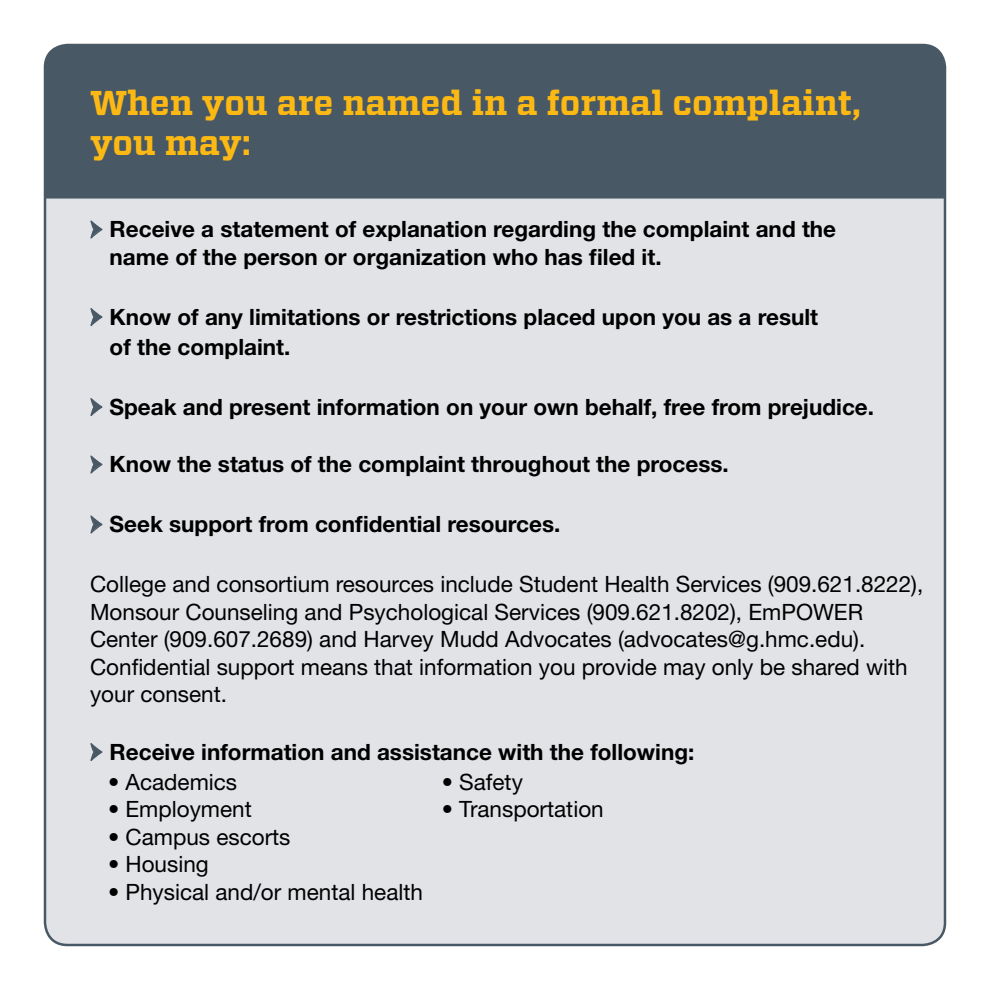
<style>
.page{position:relative;width:990px;height:990px;background:#fff}
.page>*{position:absolute;margin:0;border:0;box-sizing:border-box;transform-origin:0 0}
.t1{font:700 34.5px/40px "Vitesse";color:#fdb913}
.t2{font:22.5px/27.5px "Helvetica Neue LT Std";color:#000}
.t3{font:700 22.5px/27.5px "Helvetica Neue LT Std";color:#000}
.s1{font-family:"Minion Pro";font-weight:400;font-size:30px;color:#485865}
</style>
<div class="page">
<div style="left:45px;top:45px;width:900px;height:900px;background:#e1e3e7;border-radius:22px"></div>
<div style="left:45px;top:45px;width:900px;height:154px;background:#485865"></div>
<svg style="left:90px;top:220px;width:13px;height:19px"></svg>
<svg style="left:90px;top:308px;width:13px;height:18px"></svg>
<svg style="left:90px;top:398px;width:13px;height:18px"></svg>
<svg style="left:90px;top:455px;width:13px;height:19px"></svg>
<svg style="left:90px;top:515px;width:13px;height:19px"></svg>
<svg style="left:90px;top:743px;width:13px;height:18px"></svg>
<p class="t1" style="left:90px;top:83px;width:772px">When you are named in a formal complaint, you may:</p>
<p class="t3" style="left:110px;top:215px;width:728px;text-indent:-20px"><span class="s1">→</span> Receive a statement of explanation regarding the complaint and the name of the person or organization who has filed it.</p>
<p class="t3" style="left:110px;top:301px;width:710px;line-height:30px;text-indent:-20px"><span class="s1">→</span> Know of any limitations or restrictions placed upon you as a result of the complaint.</p>
<p class="t3" style="left:90px;top:393px;width:786px"><span class="s1">→</span> Speak and present information on your own behalf, free from prejudice.</p>
<p class="t3" style="left:90px;top:450px;width:640px"><span class="s1">→</span> Know the status of the complaint throughout the process.</p>
<p class="t3" style="left:90px;top:510px;width:472px"><span class="s1">→</span> Seek support from confidential resources.</p>
<p class="t2" style="left:90px;top:570px;width:835px">College and consortium resources include Student Health Services (909.621.8222), Monsour Counseling and Psychological Services (909.621.8202), EmPOWER Center (909.607.2689) and Harvey Mudd Advocates (advocates@g.hmc.edu).<br>Confidential support means that information you provide may only be shared with your consent.</p>
<p class="t3" style="left:90px;top:738px;width:606px"><span class="s1">→</span> Receive information and assistance with the following:</p>
<p class="t2" style="left:108px;top:768px;width:131px">• Academics</p>
<p class="t2" style="left:108px;top:795px;width:145px">• Employment</p>
<p class="t2" style="left:108px;top:823px;width:184px">• Campus escorts</p>
<p class="t2" style="left:108px;top:850px;width:102px">• Housing</p>
<p class="t2" style="left:108px;top:878px;width:317px">• Physical and/or mental health</p>
<p class="t2" style="left:442px;top:768px;width:83px">• Safety</p>
<p class="t2" style="left:442px;top:795px;width:164px">• Transportation</p>
</div>
